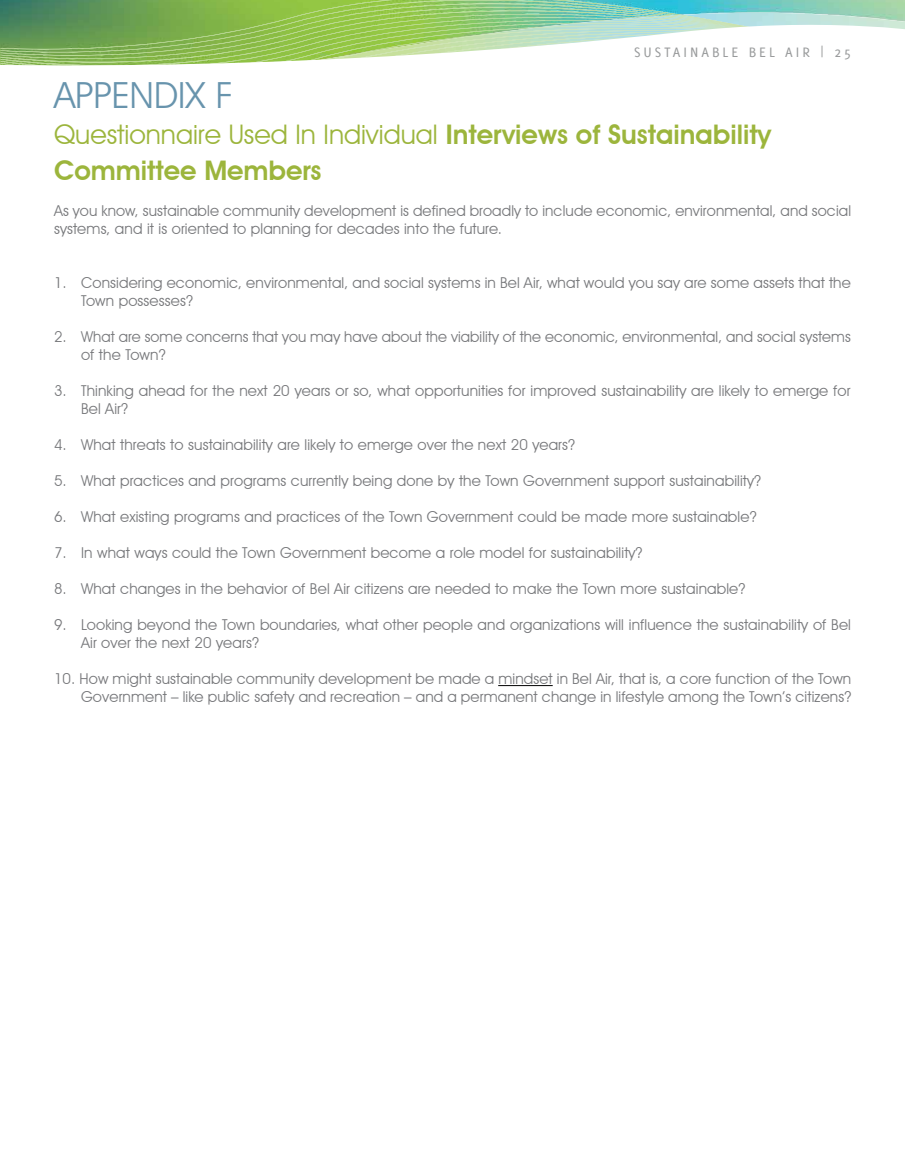
<style>
.page{position:relative;width:905px;height:1175px;background:#fff}
.page>*{position:absolute;margin:0;border:0;box-sizing:border-box;transform-origin:0 0}
.t1{font:36px "Avant Garde IT Cby BT";color:#6894ad}
.t2{font:600 27px/36px "Avant Garde IT Cby BT";color:#9cb53c}
.t3{font:15px/18px "Avant Garde IT Cby BT";letter-spacing:.01em;color:#77787b}
.t4{font:15px "Delicious";letter-spacing:.2em;color:#999b9c}
.s1{font-weight:400}
</style>
<div class="page">
<svg style="left:0;top:0;width:904px;height:66px"></svg>
<hr style="left:498px;top:685px;width:54px;height:1px;background:#000">
<p class="t4" style="left:634px;top:44px;width:218px">SUSTAINABLE B EL AIR | 25</p>
<h1 class="t1" style="left:54px;top:73px;width:41px">Appendi</h1>
<h1 class="t1" style="left:185px;top:73px;width:50px">x F</h1>
<h2 class="t2" style="left:54px;top:116px;width:718px"><span class="s1">Questionnaire Used In Individual</span> Interviews of Sustainability<br>Committee Members</h2>
<p class="t3" style="left:54px;top:202px;width:798px">As you know, sustainable community development is defined broadly to include economic, environmental, and social systems, and it is oriented to planning for decades into the future.</p>
<p class="t3" style="left:81px;top:274px;width:771px;text-indent:-27px">1. Considering economic, environmental, and social systems in Bel Air, what would you say are some assets that the<br>Town possesses?</p>
<p class="t3" style="left:81px;top:328px;width:771px;text-indent:-27px">2. What are some concerns that you may have about the viability of the economic, environmental, and social systems of the Town?</p>
<p class="t3" style="left:81px;top:382px;width:771px;text-indent:-27px">3. Thinking ahead for the next 20 years or so, what opportunities for improved sustainability are likely to emerge for<br>Bel Air?</p>
<p class="t3" style="left:54px;top:436px;width:522px">4. What threats to sustainability are likely to emerge over the next 20 years?</p>
<p class="t3" style="left:54px;top:472px;width:708px">5. What practices and programs currently being done by the Town Government support sustainability?</p>
<p class="t3" style="left:54px;top:508px;width:704px">6. What existing programs and practices of the Town Government could be made more sustainable?</p>
<p class="t3" style="left:54px;top:544px;width:590px">7. In what ways could the Town Government become a role model for sustainability?</p>
<p class="t3" style="left:54px;top:580px;width:693px">8. What changes in the behavior of Bel Air citizens are needed to make the Town more sustainable?</p>
<p class="t3" style="left:81px;top:616px;width:771px;text-indent:-27px">9. Looking beyond the Town boundaries, what other people and organizations will influence the sustainability of Bel<br>Air over the next 20 years?</p>
<p class="t3" style="left:54px;top:670px;width:798px;text-align:right">10. How might sustainable community development be made a mindset in Bel Air, that is, a core function of the Town<br>Government – like public safety and recreation – and a permanent change in lifestyle among the Town’s citizens?</p>
</div>
